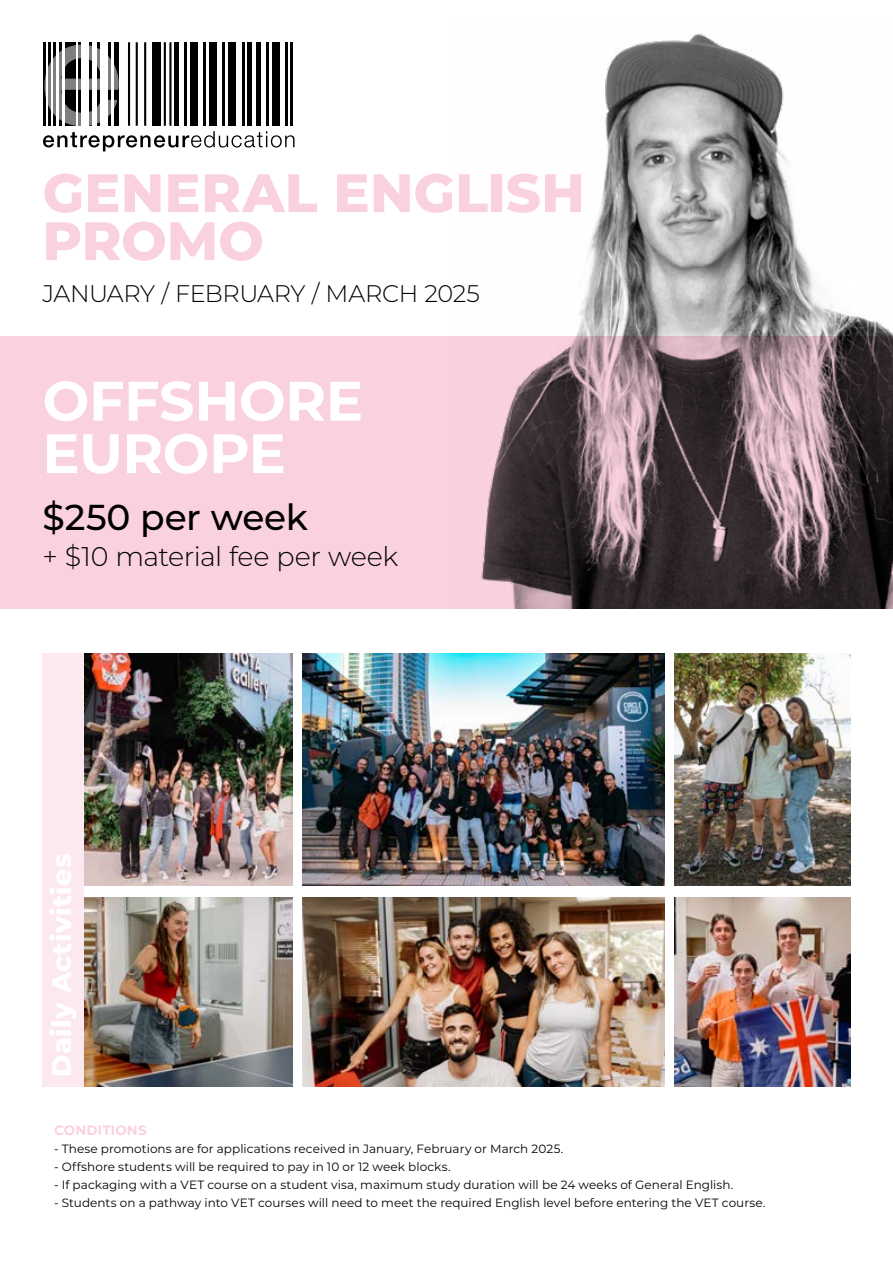
<style>
.page{position:relative;width:893px;height:1263px;background:#fff}
.page>*{position:absolute;margin:0;border:0;box-sizing:border-box;transform-origin:0 0}
.t1{font:700 55.5px/52.5px "Montserrat";letter-spacing:-.005em;color:#fff}
.t2{font:800 54px/48px "Montserrat";color:#fad1df}
.t3{font:500 36px "Montserrat";letter-spacing:-.005em;color:#000}
.t4{font:300 27px "Montserrat";letter-spacing:-.02em;color:#000}
.t5{font:800 27px "Montserrat";letter-spacing:.015em;color:#fff}
.t6{font:300 24px "Montserrat";letter-spacing:-.02em;color:#000}
.t7{font:700 13.5px "Montserrat";letter-spacing:.015em;color:#fad1df}
.t8{font:12px "Montserrat";letter-spacing:.005em;color:#000}
</style>
<div class="page">
<img style="left:576px;top:33px;width:317px;height:303px">
<svg style="left:0;top:336px;width:893px;height:272px;background:#b799a3"></svg>
<hr style="left:43px;top:42px;width:2px;height:84px;background:#000">
<hr style="left:48px;top:42px;width:3px;height:84px;background:#000">
<div style="left:65px;top:42px;width:10px;height:84px;background:#000"></div>
<hr style="left:54px;top:42px;width:2px;height:84px;background:#000">
<hr style="left:59px;top:42px;width:3px;height:84px;background:#000">
<hr style="left:79px;top:42px;width:2px;height:84px;background:#000">
<hr style="left:89px;top:42px;width:3px;height:84px;background:#000">
<hr style="left:98px;top:42px;width:2px;height:84px;background:#000">
<hr style="left:108px;top:42px;width:3px;height:84px;background:#000">
<div style="left:114px;top:42px;width:5px;height:84px;background:#000"></div>
<hr style="left:128px;top:42px;width:2px;height:84px;background:#000">
<hr style="left:136px;top:42px;width:2px;height:84px;background:#000">
<hr style="left:144px;top:42px;width:2px;height:84px;background:#000">
<div style="left:174px;top:42px;width:5px;height:84px;background:#000"></div>
<hr style="left:169px;top:42px;width:3px;height:84px;background:#000">
<hr style="left:164px;top:42px;width:2px;height:84px;background:#000">
<div style="left:153px;top:42px;width:8px;height:84px;background:#000"></div>
<hr style="left:185px;top:42px;width:2px;height:84px;background:#000">
<div style="left:190px;top:42px;width:8px;height:84px;background:#000"></div>
<hr style="left:204px;top:42px;width:2px;height:84px;background:#000">
<div style="left:209px;top:42px;width:8px;height:84px;background:#000"></div>
<hr style="left:223px;top:42px;width:2px;height:84px;background:#000">
<div style="left:228px;top:42px;width:8px;height:84px;background:#000"></div>
<hr style="left:242px;top:42px;width:3px;height:84px;background:#000">
<div style="left:247px;top:42px;width:5px;height:84px;background:#000"></div>
<div style="left:256px;top:42px;width:5px;height:84px;background:#000"></div>
<hr style="left:266px;top:42px;width:2px;height:84px;background:#000">
<div style="left:272px;top:42px;width:8px;height:84px;background:#000"></div>
<hr style="left:285px;top:42px;width:3px;height:84px;background:#000">
<hr style="left:291px;top:42px;width:2px;height:84px;background:#000">
<svg style="left:43px;top:45px;width:251px;height:106px"></svg>
<div style="left:43px;top:653px;width:41px;height:433px;background:#fce8ef"></div>
<img style="left:84px;top:653px;width:208px;height:233px">
<img style="left:302px;top:653px;width:363px;height:233px">
<img style="left:674px;top:897px;width:176px;height:189px">
<img style="left:302px;top:897px;width:363px;height:189px">
<img style="left:84px;top:897px;width:208px;height:189px">
<img style="left:674px;top:653px;width:176px;height:233px">
<h2 class="t2" style="left:43px;top:166px;width:544px">GENERAL ENGLISH<br>PROMO</h2>
<h3 class="t6" style="left:43px;top:277px;width:439px">JANUARY / FEBRUARY / MARCH 2025</h3>
<h1 class="t1" style="left:43px;top:372px;width:322px">OFFSHORE<br>EUROPE</h1>
<h3 class="t3" style="left:43px;top:492px;width:267px">$250 per week</h3>
<h3 class="t4" style="left:43px;top:538px;width:357px">+ $10 material fee per week</h3>
<h3 class="t5" style="left:42px;top:1077px;width:225px;rotate:-90deg">Daily Activities</h3>
<p class="t7" style="left:54px;top:1120px;width:94px">CONDITIONS</p>
<p class="t8" style="left:54px;top:1140px;width:511px">- These promotions are for applications received in January, February or March 2025.</p>
<p class="t8" style="left:54px;top:1158px;width:398px">- Offshore students will be required to pay in 10 or 12 week blocks.</p>
<p class="t8" style="left:54px;top:1176px;width:681px">- If packaging with a VET course on a student visa, maximum study duration will be 24 weeks of General English.</p>
<p class="t8" style="left:54px;top:1194px;width:713px">- Students on a pathway into VET courses will need to meet the required English level before entering the VET course.</p>
</div>
